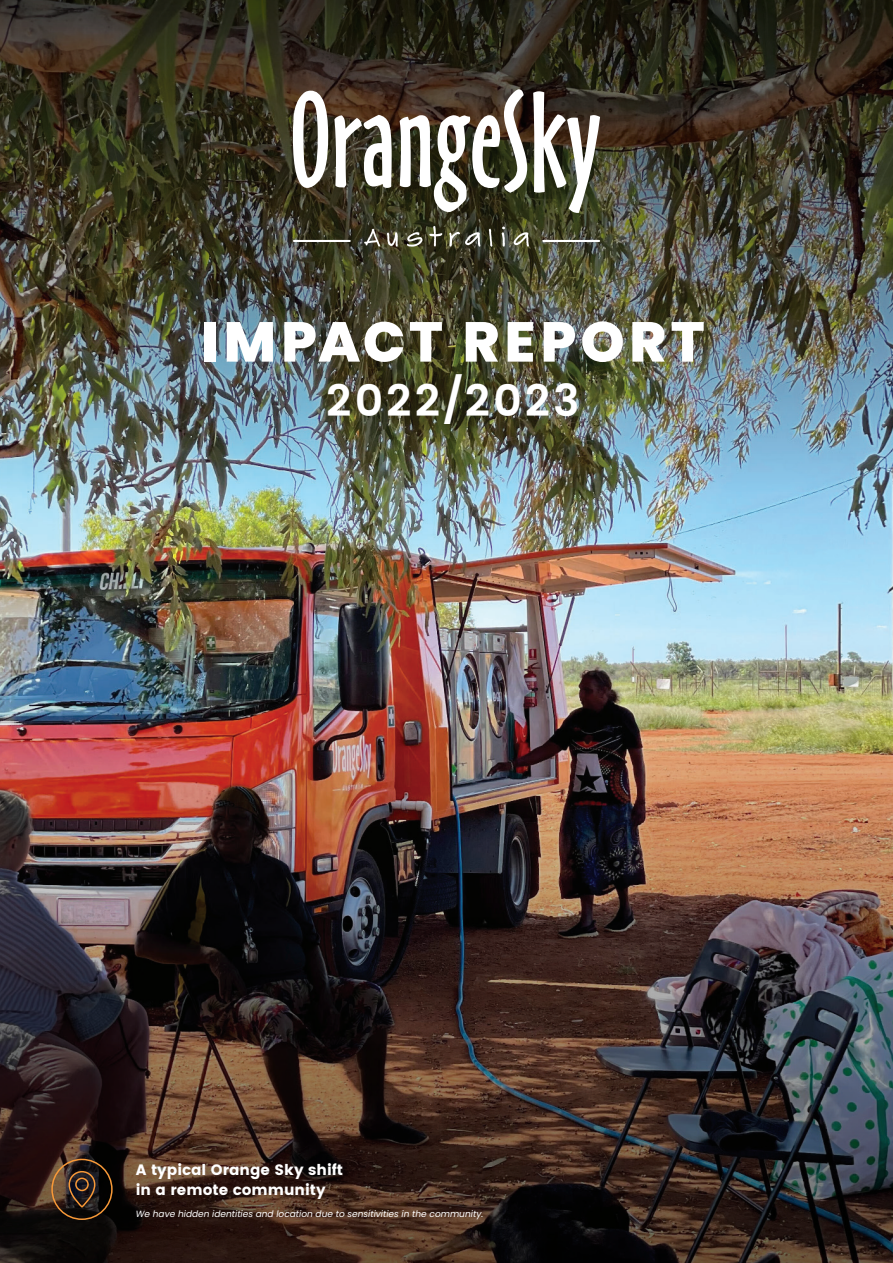
<style>
.page{position:relative;width:893px;height:1263px;background:#fff}
.page>*{position:absolute;margin:0;border:0;box-sizing:border-box;transform-origin:0 0}
.t1{font:800 56.25px "Poppins";letter-spacing:.08em;color:#fff}
.t2{font:600 44.25px "Poppins";letter-spacing:.07em;color:#fff}
.t3{font:700 15px/19.5px "Poppins";color:#fff}
.t4{font:italic 9px "Poppins";color:#fff}
</style>
<div class="page">
<img style="left:0;top:512px;width:893px;height:119px">
<img style="left:0;top:0;width:893px;height:512px">
<img style="left:0;top:631px;width:893px;height:632px">
<svg style="left:293px;top:91px;width:35px;height:97px"></svg>
<svg style="left:334px;top:115px;width:58px;height:73px"></svg>
<svg style="left:533px;top:91px;width:67px;height:122px"></svg>
<hr style="left:293px;top:240px;width:58px;height:2px;background:#fff">
<hr style="left:542px;top:240px;width:58px;height:2px;background:#fff">
<svg style="left:364px;top:229px;width:16px;height:18px"></svg>
<svg style="left:387px;top:232px;width:11px;height:15px"></svg>
<svg style="left:407px;top:232px;width:15px;height:15px"></svg>
<svg style="left:429px;top:226px;width:13px;height:21px"></svg>
<svg style="left:449px;top:232px;width:31px;height:15px"></svg>
<svg style="left:489px;top:229px;width:3px;height:18px"></svg>
<svg style="left:502px;top:227px;width:3px;height:20px"></svg>
<svg style="left:513px;top:232px;width:16px;height:15px"></svg>
<svg style="left:400px;top:89px;width:127px;height:123px"></svg>
<div style="left:51px;top:1159px;width:62px;height:61px;border:2px solid #f89938;border-radius:50%"></div>
<svg style="left:68px;top:1170px;width:28px;height:38px"></svg>
<h1 class="t1" style="left:201px;top:309px;width:505px">IMPACT REPORT</h1>
<h2 class="t2" style="left:326px;top:368px;width:255px">2022/2023</h2>
<h3 class="t3" style="left:136px;top:1160px;width:209px">A typical Orange Sky shift in a remote community</h3>
<p class="t4" style="left:136px;top:1209px;width:349px">We have hidden identities and location due to sensitivities in the community.</p>
</div>
